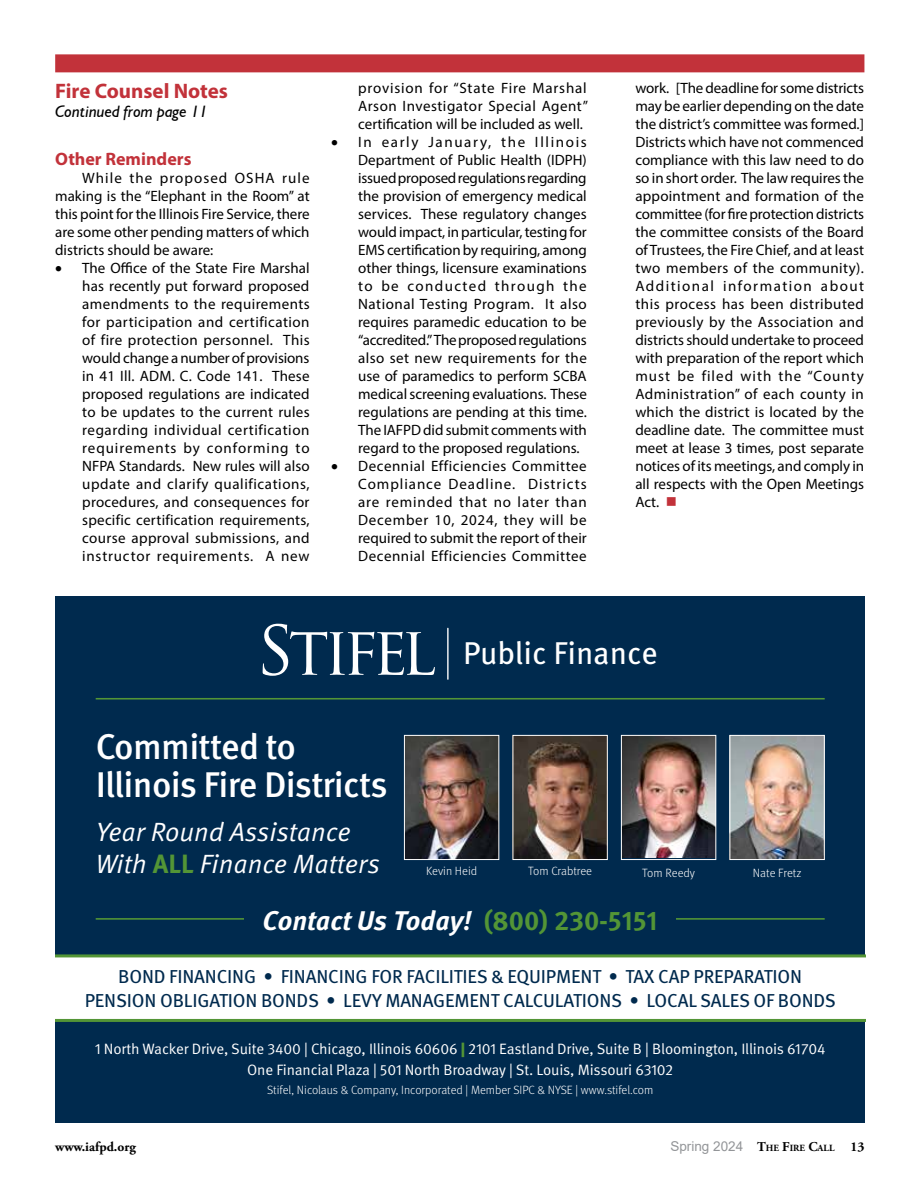
<style>
.page{position:relative;width:918px;height:1188px;background:#fff}
.page>*{position:absolute;margin:0;border:0;box-sizing:border-box;transform-origin:0 0}
.t1{font:500 35.7px/38.4px "Meta OT";letter-spacing:-.02em;color:#fff}
.t2{font:31.5px "Meta OT";color:#fff}
.t3{font:italic 700 27px "Meta OT";color:#fff}
.t4{font:26.4px/31.7px "Meta OT Norm Ita";color:#fff}
.t5{font:700 21px "Myriad Pro";color:#c2323a}
.t6{font:18.75px/24px "Meta OT";letter-spacing:-.01em;color:#002a4e;text-align:center}
.t7{font:700 18px "Myriad Pro";color:#c2323a}
.t8{font:italic 16.5px "Humanist 521 BT";color:#000}
.t9{font:15px/18px "Myriad Pro";color:#000;text-align:justify}
.t10{font:15px/21px "Meta OT Norm";letter-spacing:-.01em;color:#fff;text-align:center}
.t11{font:13.5px "Arial";color:#939598}
.t12{font:700 13.5px "Adobe Garamond Pro";color:#000}
.t13{font:300 12px "Meta OT";color:#fff}
.s1{color:#c2323a}
.s2{font-family:"Meta OT";font-weight:700;color:#539536}
.s3{font-style:normal;color:#539536}
.s4{font-family:"Meta OT";font-weight:900;color:#539536}
.s5{font-family:"Adobe Garamond Pro";font-weight:700;color:#000}
.s6{font-family:"Adobe Garamond Pro";font-weight:700;font-size:9.45px;color:#000}
</style>
<div class="page">
<div style="left:55px;top:54px;width:809px;height:18px;background:#c2323a"></div>
<div style="left:55px;top:597px;width:810px;height:526px;background:#002a4e"></div>
<svg style="left:55px;top:954px;width:810px;height:68px"></svg>
<hr style="left:96px;top:698px;width:729px;height:2px;background:#539536">
<hr style="left:447px;top:628px;width:2px;height:51px;background:#fff">
<svg style="left:263px;top:624px;width:172px;height:52px"></svg>
<img style="left:406px;top:737px;width:91px;height:121px">
<div style="left:404px;top:735px;width:95px;height:125px;border:1px solid #fff"></div>
<img style="left:515px;top:737px;width:91px;height:121px">
<div style="left:513px;top:735px;width:95px;height:125px;border:1px solid #fff"></div>
<img style="left:623px;top:737px;width:91px;height:121px">
<div style="left:621px;top:735px;width:95px;height:125px;border:1px solid #fff"></div>
<hr style="left:96px;top:918px;width:729px;height:2px;background:#539536">
<div style="left:244px;top:909px;width:432px;height:22px;background:#002a4e"></div>
<img style="left:732px;top:737px;width:91px;height:121px">
<div style="left:730px;top:735px;width:95px;height:125px;border:1px solid #fff"></div>
<h3 class="t5" style="left:55px;top:77px;width:174px">Fire Counsel Notes</h3>
<p class="t8" style="left:55px;top:102px;width:154px">Continued from page 11</p>
<p class="t7" style="left:55px;top:147px;width:138px">Other Reminders</p>
<p class="t9" style="left:55px;top:168px;width:256px;text-indent:27px">While the proposed OSHA rule making is the “Elephant in the Room” at this point for the Illinois Fire Service, there are some other pending matters of which districts should be aware:</p>
<p class="t9" style="left:82px;top:258px;width:229px;text-indent:-27px">• The Office of the State Fire Marshal has recently put forward proposed amendments to the requirements for participation and certification of fire protection personnel. This would change a number of provisions in 41 Ill. ADM. C. Code 141. These proposed regulations are indicated to be updates to the current rules regarding individual certification requirements by conforming to NFPA Standards. New rules will also update and clarify qualifications, procedures, and consequences for specific certification requirements, course approval submissions, and instructor requirements. A new</p>
<p class="t9" style="left:358px;top:79px;width:231px">provision for “State Fire Marshal Arson Investigator Special Agent” certification will be included as well.</p>
<p class="t9" style="left:358px;top:133px;width:230px;text-indent:-27px">• In early January, the Illinois Department of Public Health (IDPH) issued proposed regulations regarding the provision of emergency medical services. These regulatory changes would impact, in particular, testing for EMS certification by requiring, among other things, licensure examinations to be conducted through the National Testing Program. It also requires paramedic education to be “accredited.” The proposed regulations also set new requirements for the use of paramedics to perform SCBA medical screening evaluations. These regulations are pending at this time.<br>The IAFPD did submit comments with regard to the proposed regulations.</p>
<p class="t9" style="left:358px;top:457px;width:230px;text-indent:-27px">• Decennial Efficiencies Committee Compliance Deadline. Districts are reminded that no later than December 10, 2024, they will be required to submit the report of their Decennial Efficiencies Committee</p>
<p class="t9" style="left:635px;top:79px;width:230px">work. [The deadline for some districts may be earlier depending on the date the district’s committee was formed.] Districts which have not commenced compliance with this law need to do so in short order. The law requires the appointment and formation of the committee (for fire protection districts the committee consists of the Board of Trustees, the Fire Chief, and at least two members of the community).<br>Additional information about this process has been distributed previously by the Association and districts should undertake to proceed with preparation of the report which must be filed with the “County Administration” of each county in which the district is located by the deadline date. The committee must meet at lease 3 times, post separate notices of its meetings, and comply in all respects with the Open Meetings Act. <span class="s1">■</span></p>
<h2 class="t2" style="left:463px;top:634px;width:196px">Public Finance</h2>
<h1 class="t1" style="left:96px;top:728px;width:294px">Committed to<br>Illinois Fire Districts</h1>
<h3 class="t4" style="left:96px;top:816px;width:286px">Year Round Assistance<br>With <span class="s2">ALL</span> Finance Matters</h3>
<p class="t13" style="left:426px;top:864px;width:53px">Kevin Heid</p>
<p class="t13" style="left:528px;top:864px;width:65px">Tom Crabtree</p>
<p class="t13" style="left:642px;top:866px;width:54px">Tom Reedy</p>
<h3 class="t3" style="left:263px;top:904px;width:397px">Contact Us Today! <span class="s3">(800) 230-5151</span></h3>
<p class="t13" style="left:753px;top:866px;width:50px">Nate Fretz</p>
<p class="t6" style="left:85px;top:965px;width:753px">BOND FINANCING • FINANCING FOR FACILITIES &amp; EQUIPMENT • TAX CAP PREPARATION<br>PENSION OBLIGATION BONDS • LEVY MANAGEMENT CALCULATIONS • LOCAL SALES OF BONDS</p>
<p class="t10" style="left:95px;top:1038px;width:732px">1 North Wacker Drive, Suite 3400 | Chicago, Illinois 60606 <span class="s4">|</span> 2101 Eastland Drive, Suite B | Bloomington, Illinois 61704<br>One Financial Plaza | 501 North Broadway | St. Louis, Missouri 63102</p>
<p class="t13" style="left:267px;top:1083px;width:388px">Stifel, Nicolaus &amp; Company, Incorporated | Member SIPC &amp; NYSE | www.stifel.com</p>
<p class="t12" style="left:55px;top:1139px;width:82px">www.iafpd.org</p>
<p class="t11" style="left:670px;top:1137px;width:195px">Spring 2024 <span class="s5">T</span><span class="s6">HE</span> <span class="s5">F</span><span class="s6">IRE</span> <span class="s5">C</span><span class="s6">ALL</span> <span class="s5">13</span></p>
</div>
